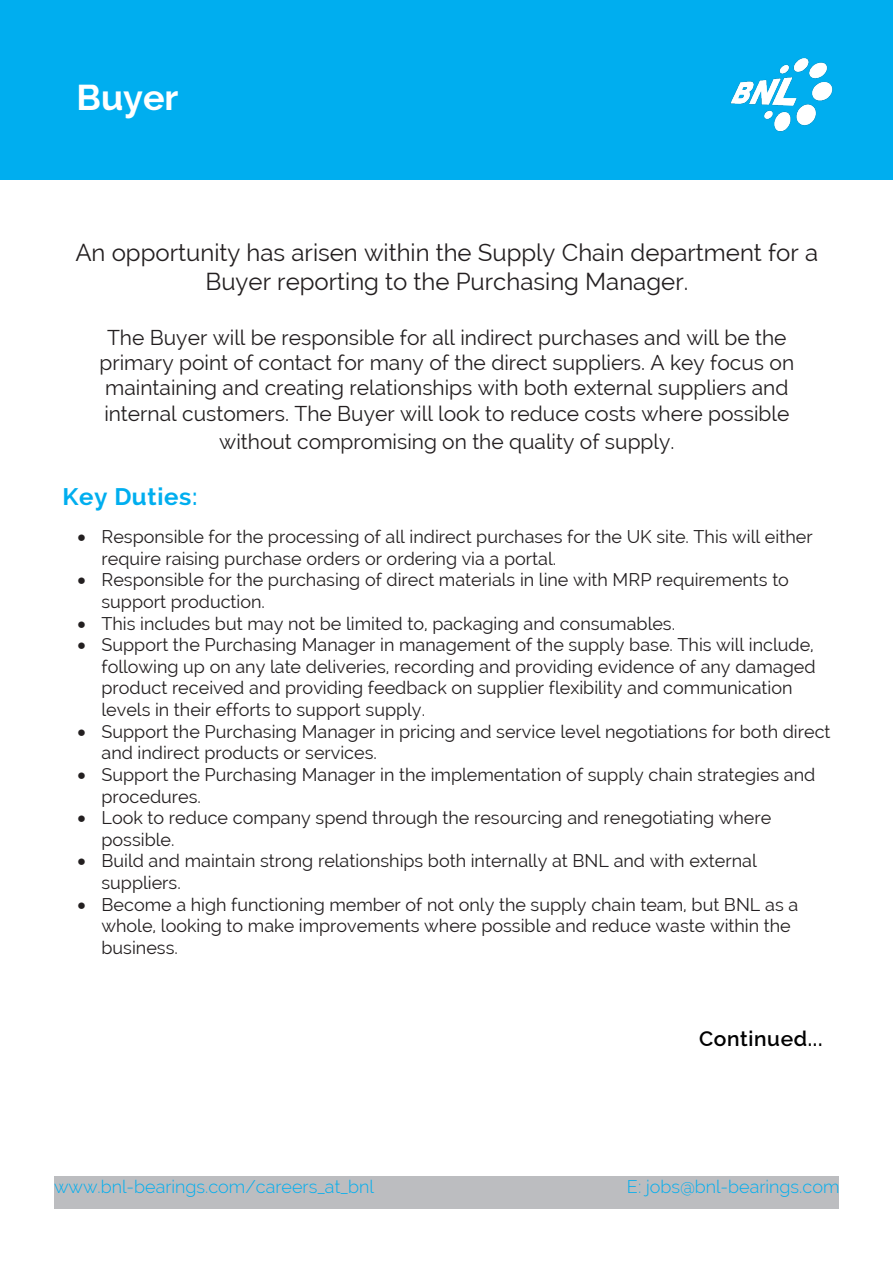
<style>
.page{position:relative;width:893px;height:1263px;background:#fff}
.page>*{position:absolute;margin:0;border:0;box-sizing:border-box;transform-origin:0 0}
.t1{font:700 36px "Raleway";color:#fff}
.t2{font:24px/28.8px "Raleway";color:#231f20;text-align:center}
.t3{font:700 24px "Raleway";letter-spacing:.03em;color:#00aeef}
.t4{font:21px/25.2px "Raleway";color:#231f20;text-align:center}
.t5{font:600 21px "Raleway";letter-spacing:.03em;color:#000}
.t6{font:18px/21.6px "Raleway";color:#231f20}
.t7{font:300 18px "Raleway";color:#00aeef}
.s1{font-weight:600}
</style>
<div class="page">
<div style="left:0;top:0;width:893px;height:179px;background:#00aeef"></div>
<img style="left:730px;top:58px;width:103px;height:74px">
<div style="left:54px;top:1176px;width:417px;height:33px;background:#bcbdc0"></div>
<div style="left:422px;top:1176px;width:417px;height:33px;background:#bcbdc0"></div>
<p class="t1" style="left:77px;top:77px;width:103px">Buyer</p>
<p class="t2" style="left:75px;top:238px;width:744px">An opportunity has arisen within the Supply Chain department for a<br>Buyer reporting to the Purchasing Manager.</p>
<p class="t4" style="left:99px;top:325px;width:696px">The Buyer will be responsible for all indirect purchases and will be the primary point of contact for many of the direct suppliers. A key focus on maintaining and creating relationships with both external suppliers and internal customers. The Buyer will look to reduce costs where possible</p>
<p class="t4" style="left:219px;top:429px;width:457px">without compromising on the quality of supply.</p>
<p class="t3" style="left:63px;top:483px;width:137px">Key Duties<span class="s1">:</span></p>
<p class="t6" style="left:102px;top:526px;width:713px;text-indent:-24px">• Responsible for the processing of all indirect purchases for the UK site. This will either require raising purchase orders or ordering via a portal.</p>
<p class="t6" style="left:102px;top:569px;width:689px;text-indent:-24px">• Responsible for the purchasing of direct materials in line with MRP requirements to support production.</p>
<p class="t6" style="left:78px;top:612px;width:599px">• This includes but may not be limited to, packaging and consumables.</p>
<p class="t6" style="left:102px;top:634px;width:716px;text-indent:-24px">• Support the Purchasing Manager in management of the supply base. This will include, following up on any late deliveries, recording and providing evidence of any damaged product received and providing feedback on supplier flexibility and communication levels in their efforts to support supply.</p>
<p class="t6" style="left:102px;top:720px;width:730px;text-indent:-24px">• Support the Purchasing Manager in pricing and service level negotiations for both direct and indirect products or services.</p>
<p class="t6" style="left:102px;top:764px;width:715px;text-indent:-24px">• Support the Purchasing Manager in the implementation of supply chain strategies and procedures.</p>
<p class="t6" style="left:102px;top:807px;width:671px;text-indent:-24px">• Look to reduce company spend through the resourcing and renegotiating where possible.</p>
<p class="t6" style="left:102px;top:850px;width:657px;text-indent:-24px">• Build and maintain strong relationships both internally at BNL and with external suppliers.</p>
<p class="t6" style="left:102px;top:893px;width:698px;text-indent:-24px">• Become a high functioning member of not only the supply chain team, but BNL as a whole, looking to make improvements where possible and reduce waste within the business.</p>
<p class="t5" style="left:699px;top:1027px;width:125px">Continued...</p>
<p class="t7" style="left:54px;top:1176px;width:321px">www.bnl-bearings.com/careers_at_bnl</p>
<p class="t7" style="left:627px;top:1176px;width:214px">E: jobs@bnl-bearings.com</p>
</div>
